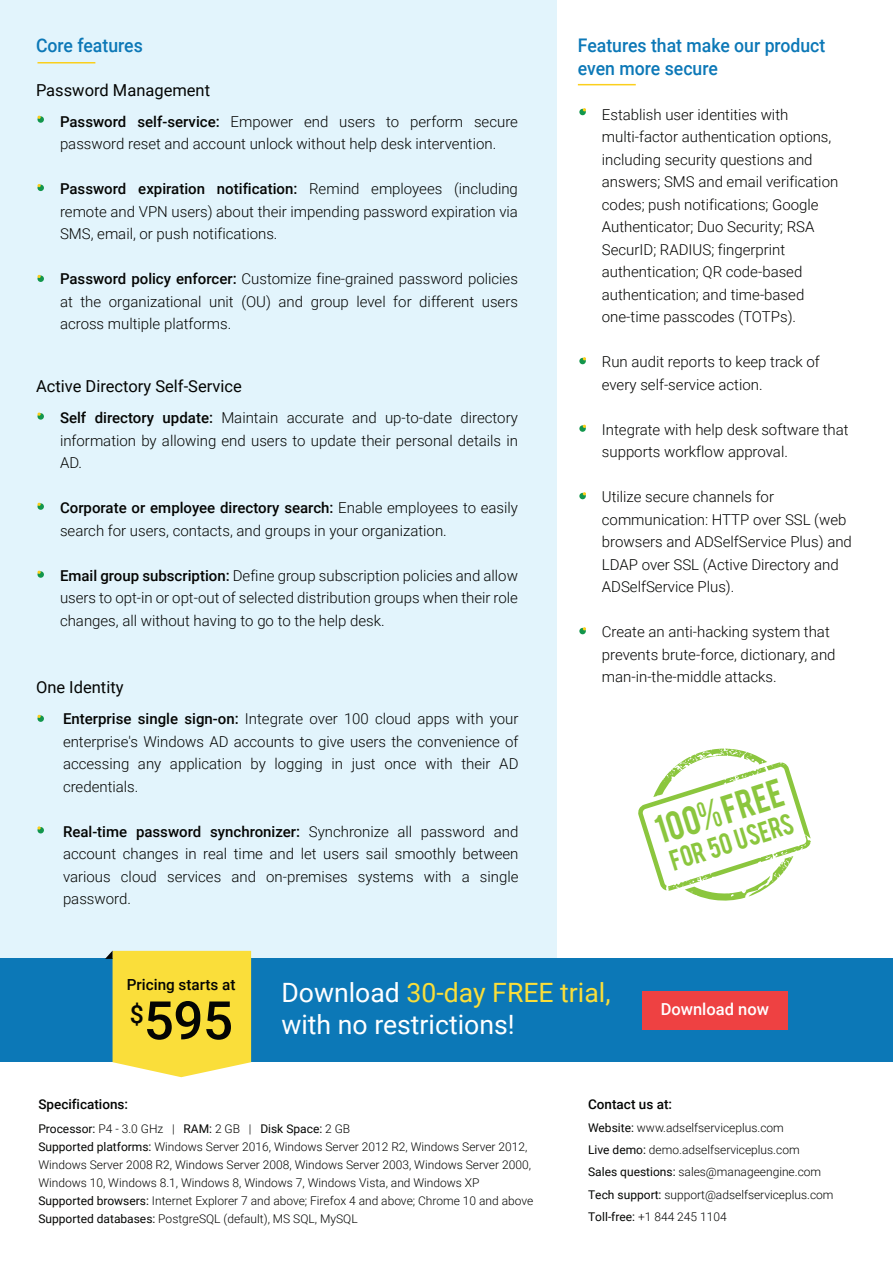
<style>
.page{position:relative;width:893px;height:1263px;background:#fff}
.page>*{position:absolute;margin:0;border:0;box-sizing:border-box;transform-origin:0 0}
.t1{font:500 53.1px "Roboto";color:#040503}
.t2{font:31.35px "Bebas";color:#8bc63e}
.t3{font:26.7px/32.4px "Roboto";color:#fff}
.t4{font:22.95px "Bebas";color:#8bc63e}
.t5{font:500 18.75px/22.5px "Roboto";color:#0c78b7;scale:.94 1}
.t6{font:16.5px "Roboto";color:#040503}
.t7{font:500 16.5px "Roboto";color:#fff}
.t8{font:500 15.3px "Roboto";color:#040503}
.t9{font:300 15px/22.5px "Roboto";color:#040503}
.t10{font:500 13.5px "Roboto";color:#040503}
.t11{font:300 12px/18px "Roboto";color:#040503}
.s1{font-weight:500}
.s2{color:#fade3a}
.s3{font-weight:400}
</style>
<div class="page">
<div style="left:0;top:0;width:556px;height:968px;background:#e2f4fc"></div>
<svg style="left:579px;top:109px;width:7px;height:6px"></svg>
<svg style="left:579px;top:358px;width:7px;height:6px"></svg>
<svg style="left:579px;top:425px;width:7px;height:7px"></svg>
<svg style="left:579px;top:493px;width:7px;height:6px"></svg>
<svg style="left:579px;top:628px;width:7px;height:6px"></svg>
<svg style="left:38px;top:116px;width:6px;height:7px"></svg>
<svg style="left:38px;top:184px;width:6px;height:7px"></svg>
<svg style="left:38px;top:275px;width:6px;height:7px"></svg>
<svg style="left:38px;top:413px;width:6px;height:7px"></svg>
<svg style="left:38px;top:503px;width:6px;height:7px"></svg>
<svg style="left:38px;top:571px;width:6px;height:7px"></svg>
<svg style="left:38px;top:715px;width:6px;height:7px"></svg>
<svg style="left:38px;top:826px;width:6px;height:7px"></svg>
<svg style="left:638px;top:749px;width:173px;height:151px"></svg>
<div style="left:0;top:958px;width:893px;height:104px;background:#0c78b7"></div>
<div style="left:642px;top:991px;width:146px;height:38px;background:#ee4142"></div>
<svg style="left:105px;top:951px;width:146px;height:126px;background:#efdb4b"></svg>
<hr style="left:38px;top:62px;width:57px;height:2px;background:#fbcf1d">
<hr style="left:578px;top:84px;width:58px;height:1px;background:#fbcf1d">
<p class="t5" style="left:36px;top:34px;width:115px">Core features</p>
<p class="t5" style="left:578px;top:34px;width:265px">Features that make our product even more secure</p>
<p class="t6" style="left:36px;top:78px;width:176px">Password Management</p>
<p class="t9" style="left:60px;top:110px;width:459px"><span class="s1">Password self-service:</span> Empower end users to perform secure password reset and account unlock without help desk intervention.</p>
<p class="t9" style="left:60px;top:177px;width:459px;text-align:justify"><span class="s1">Password expiration notification:</span> Remind employees (including remote and VPN users) about their impending password expiration via SMS, email, or push notifications.</p>
<p class="t9" style="left:60px;top:267px;width:459px;text-align:justify"><span class="s1">Password policy enforcer:</span> Customize fine-grained password policies at the organizational unit (OU) and group level for different users across multiple platforms.</p>
<p class="t6" style="left:36px;top:375px;width:207px">Active Directory Self-Service</p>
<p class="t9" style="left:60px;top:406px;width:459px;text-align:justify"><span class="s1">Self directory update:</span> Maintain accurate and up-to-date directory information by allowing end users to update their personal details in AD.</p>
<p class="t9" style="left:60px;top:496px;width:459px"><span class="s1">Corporate or employee directory search:</span> Enable employees to easily search for users, contacts, and groups in your organization.</p>
<p class="t9" style="left:60px;top:564px;width:459px;text-align:justify"><span class="s1">Email group subscription:</span> Define group subscription policies and allow users to opt-in or opt-out of selected distribution groups when their role changes, all without having to go to the help desk.</p>
<p class="t6" style="left:36px;top:675px;width:89px">One Identity</p>
<p class="t9" style="left:63px;top:707px;width:457px;text-align:justify"><span class="s1">Enterprise single sign-on:</span> Integrate over 100 cloud apps with your enterprise's Windows AD accounts to give users the convenience of accessing any application by logging in just once with their AD credentials.</p>
<p class="t9" style="left:63px;top:819px;width:457px;text-align:justify"><span class="s1">Real-time password synchronizer:</span> Synchronize all password and account changes in real time and let users sail smoothly between various cloud services and on-premises systems with a single password.</p>
<p class="t9" style="left:602px;top:103px;width:238px">Establish user identities with multi-factor authentication options, including security questions and answers; SMS and email verification codes; push notifications; Google Authenticator; Duo Security; RSA SecurID; RADIUS; fingerprint authentication; QR code-based authentication; and time-based one-time passcodes (TOTPs).</p>
<p class="t9" style="left:602px;top:350px;width:220px">Run audit reports to keep track of every self-service action.</p>
<p class="t9" style="left:602px;top:418px;width:248px">Integrate with help desk software that supports workflow approval.</p>
<p class="t9" style="left:602px;top:485px;width:252px">Utilize secure channels for communication: HTTP over SSL (web browsers and ADSelfService Plus) and<br>LDAP over SSL (Active Directory and<br>ADSelfService Plus).</p>
<p class="t9" style="left:602px;top:620px;width:235px">Create an anti-hacking system that prevents brute-force, dictionary, and man-in-the-middle attacks.</p>
<h2 class="t2" style="left:650px;top:809px;width:134px;rotate:-17deg">100% FREE</h2>
<h3 class="t4" style="left:666px;top:844px;width:130px;rotate:-17deg">FOR 50 USERS</h3>
<p class="t8" style="left:127px;top:973px;width:110px">Pricing starts at</p>
<h1 class="t1" style="left:130px;top:983px;width:105px"><sup>$</sup>595</h1>
<h3 class="t3" style="left:281px;top:975px;width:331px">Download <span class="s2">30-day FREE trial, </span>with no restrictions!</h3>
<p class="t7" style="left:661px;top:998px;width:110px">Download now</p>
<p class="t10" style="left:38px;top:1094px;width:91px">Specifications:</p>
<p class="t11" style="left:38px;top:1119px;width:496px"><span class="s3">Processor:</span> P4 - 3.0 GHz | <span class="s3">RAM:</span> 2 GB | <span class="s3">Disk Space:</span> 2 GB<br><span class="s3">Supported platforms:</span> Windows Server 2016, Windows Server 2012 R2, Windows Server 2012, Windows Server 2008 R2, Windows Server 2008, Windows Server 2003, Windows Server 2000, Windows 10, Windows 8.1, Windows 8, Windows 7, Windows Vista, and Windows XP <span class="s3">Supported browsers:</span> Internet Explorer 7 and above; Firefox 4 and above; Chrome 10 and above <span class="s3">Supported databases:</span> PostgreSQL (default), MS SQL, MySQL</p>
<p class="t10" style="left:588px;top:1094px;width:85px">Contact us at:</p>
<p class="t11" style="left:588px;top:1116px;width:247px;line-height:22.4px"><span class="s3">Website:</span> www.adselfserviceplus.com<br><span class="s3">Live demo:</span> demo.adselfserviceplus.com<br><span class="s3">Sales questions:</span> sales@manageengine.com <span class="s3">Tech support:</span> support@adselfserviceplus.com <span class="s3">Toll-free:</span> +1 844 245 1104</p>
</div>
